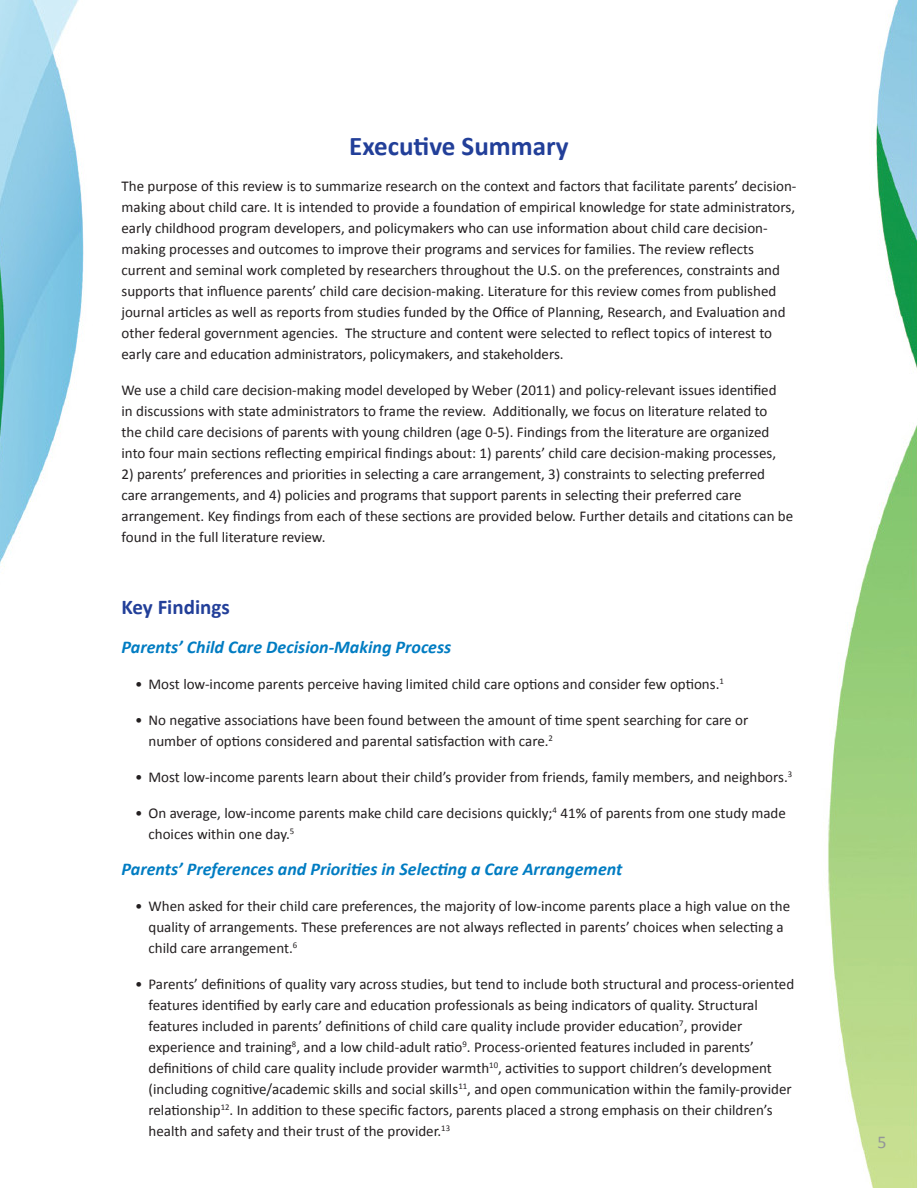
<style>
.page{position:relative;width:918px;height:1188px;background:#fff}
.page>*{position:absolute;margin:0;border:0;box-sizing:border-box;transform-origin:0 0}
.t1{font:700 27px "Calibri";color:#223f99}
.t2{font:700 21px "Calibri";color:#223f99}
.t3{font:italic 700 18px "Calibri";color:#007cc2}
.t4{font:18px "Calibri";color:#939598}
.t5{font:15px/21px "Calibri";color:#231f20}
</style>
<div class="page">
<img style="left:0;top:0;width:918px;height:1188px">
<p class="t1" style="left:349px;top:129px;width:221px">Executive Summary</p>
<p class="t5" style="left:122px;top:176px;width:676px">The purpose of this review is to summarize research on the context and factors that facilitate parents’ decision-</p>
<p class="t5" style="left:122px;top:197px;width:675px">making about child care. It is intended to provide a foundation of empirical knowledge for state administrators, early childhood program developers, and policymakers who can use information about child care decision&shy;making processes and outcomes to improve their programs and services for families. The review reflects</p>
<p class="t5" style="left:122px;top:260px;width:660px">current and seminal work completed by researchers throughout the U.S. on the preferences, constraints and</p>
<p class="t5" style="left:122px;top:281px;width:666px">supports that influence parents’ child care decision-making. Literature for this review comes from published journal articles as well as reports from studies funded by the Office of Planning, Research, and Evaluation and other federal government agencies. The structure and content were selected to reflect topics of interest to early care and education administrators, policymakers, and stakeholders.</p>
<p class="t5" style="left:122px;top:380px;width:657px">We use a child care decision-making model developed by Weber (2011) and policy-relevant issues identified in discussions with state administrators to frame the review. Additionally, we focus on literature related to</p>
<p class="t5" style="left:122px;top:422px;width:649px">the child care decisions of parents with young children (age 0-5). Findings from the literature are organized</p>
<p class="t5" style="left:122px;top:443px;width:656px">into four main sections reflecting empirical findings about: 1) parents’ child care decision-making processes,</p>
<p class="t5" style="left:122px;top:464px;width:673px">2) parents’ preferences and priorities in selecting a care arrangement, 3) constraints to selecting preferred care arrangements, and 4) policies and programs that support parents in selecting their preferred care arrangement. Key findings from each of these sections are provided below. Further details and citations can be</p>
<p class="t5" style="left:122px;top:527px;width:205px">found in the full literature review.</p>
<p class="t2" style="left:122px;top:594px;width:110px">Key Findings</p>
<p class="t3" style="left:122px;top:636px;width:331px">Parents’ Child Care Decision-Making Process</p>
<p class="t5" style="left:135px;top:674px;width:590px">• Most low-income parents perceive having limited child care options and consider few options.<sup>1</sup></p>
<p class="t5" style="left:148px;top:710px;width:601px;text-indent:-14px">• No negative associations have been found between the amount of time spent searching for care or number of options considered and parental satisfaction with care.<sup>2</sup></p>
<p class="t5" style="left:135px;top:767px;width:659px">• Most low-income parents learn about their child’s provider from friends, family members, and neighbors.<sup>3</sup></p>
<p class="t5" style="left:148px;top:803px;width:639px;text-indent:-13px">• On average, low-income parents make child care decisions quickly;<sup>4</sup> 41% of parents from one study made choices within one day.<sup>5</sup></p>
<p class="t3" style="left:122px;top:858px;width:503px">Parents’ Preferences and Priorities in Selecting a Care Arrangement</p>
<p class="t5" style="left:135px;top:896px;width:657px;text-align:center">• When asked for their child care preferences, the majority of low-income parents place a high value on the quality of arrangements. These preferences are not always reflected in parents’ choices when selecting a</p>
<p class="t5" style="left:148px;top:938px;width:150px">child care arrangement.<sup>6</sup></p>
<p class="t5" style="left:148px;top:974px;width:647px;text-indent:-13px">• Parents’ definitions of quality vary across studies, but tend to include both structural and process-oriented features identified by early care and education professionals as being indicators of quality. Structural features included in parents’ definitions of child care quality include provider education<sup>7</sup>, provider experience and training<sup>8</sup>, and a low child-adult ratio<sup>9</sup>. Process-oriented features included in parents’ definitions of child care quality include provider warmth<sup>10</sup>, activities to support children’s development (including cognitive/academic skills and social skills<sup>11</sup>, and open communication within the family-provider relationship<sup>12</sup>. In addition to these specific factors, parents placed a strong emphasis on their children’s</p>
<p class="t5" style="left:149px;top:1121px;width:303px">health and safety and their trust of the provider.<sup>13</sup></p>
<p class="t4" style="left:877px;top:1130px;width:11px">5</p>
</div>
